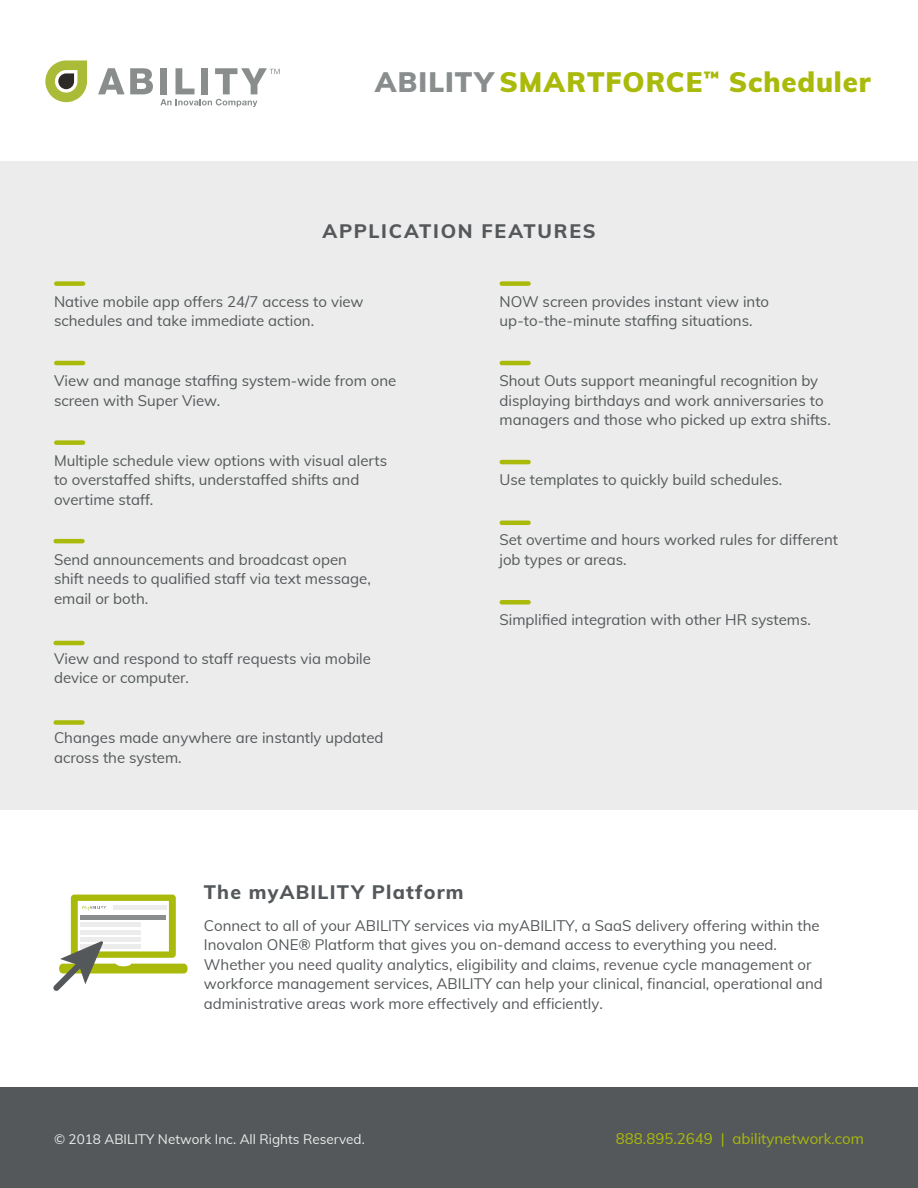
<style>
.page{position:relative;width:918px;height:1188px;background:#fff}
.page>*{position:absolute;margin:0;border:0;box-sizing:border-box;transform-origin:0 0}
.t1{font:900 27.6px "Muli";letter-spacing:.035em;color:#aaba0a}
.t2{font:800 19.5px "Muli";letter-spacing:.06em;color:#54585a}
.t3{font:800 19.5px "Muli";letter-spacing:.085em;color:#54585a}
.t4{font:15px/19.5px "Muli";color:#54585a}
.t5{font:15px "Muli";color:#aaba0a}
.t6{font:13.5px "Muli";color:#ebeceb}
.s1{color:#898d8d}
</style>
<div class="page">
<div style="left:0;top:1088px;width:918px;height:100px;background:#54585a"></div>
<div style="left:0;top:161px;width:918px;height:649px;background:#ebeceb"></div>
<div style="left:56px;top:281px;width:27px;height:5px;background:#aaba0a"></div>
<div style="left:56px;top:440px;width:27px;height:5px;background:#aaba0a"></div>
<hr style="left:56px;top:361px;width:27px;height:4px;background:#aaba0a">
<hr style="left:56px;top:539px;width:26px;height:4px;background:#aaba0a">
<hr style="left:56px;top:641px;width:26px;height:4px;background:#aaba0a">
<div style="left:56px;top:720px;width:26px;height:5px;background:#aaba0a"></div>
<div style="left:502px;top:281px;width:27px;height:5px;background:#aaba0a"></div>
<hr style="left:502px;top:460px;width:27px;height:4px;background:#aaba0a">
<hr style="left:502px;top:361px;width:27px;height:4px;background:#aaba0a">
<hr style="left:502px;top:521px;width:27px;height:4px;background:#aaba0a">
<div style="left:502px;top:600px;width:27px;height:5px;background:#aaba0a"></div>
<svg style="left:53px;top:895px;width:135px;height:96px"></svg>
<svg style="left:98px;top:68px;width:55px;height:26px"></svg>
<svg style="left:45px;top:60px;width:42px;height:42px"></svg>
<svg style="left:160px;top:68px;width:120px;height:39px"></svg>
<h1 class="t1" style="left:375px;top:62px;width:497px"><span class="s1">ABILITY</span> SMARTFORCE<sup>™</sup> Scheduler</h1>
<h2 class="t3" style="left:322px;top:217px;width:275px">APPLICATION FEATURES</h2>
<p class="t4" style="left:54px;top:291px;width:311px">Native mobile app offers 24/7 access to view schedules and take immediate action.</p>
<p class="t4" style="left:54px;top:371px;width:344px">View and manage staffing system-wide from one screen with Super View.</p>
<p class="t4" style="left:54px;top:450px;width:335px">Multiple schedule view options with visual alerts to overstaffed shifts, understaffed shifts and overtime staff.</p>
<p class="t4" style="left:54px;top:549px;width:318px">Send announcements and broadcast open shift needs to qualified staff via text message, email or both.</p>
<p class="t4" style="left:54px;top:648px;width:319px">View and respond to staff requests via mobile device or computer.</p>
<p class="t4" style="left:54px;top:728px;width:331px">Changes made anywhere are instantly updated across the system.</p>
<p class="t4" style="left:500px;top:291px;width:271px">NOW screen provides instant view into up-to-the-minute staffing situations.</p>
<p class="t4" style="left:500px;top:371px;width:333px">Shout Outs support meaningful recognition by displaying birthdays and work anniversaries to managers and those who picked up extra shifts.</p>
<p class="t4" style="left:500px;top:470px;width:284px">Use templates to quickly build schedules.</p>
<p class="t4" style="left:500px;top:530px;width:340px">Set overtime and hours worked rules for different job types or areas.</p>
<p class="t4" style="left:500px;top:609px;width:313px">Simplified integration with other HR systems.</p>
<h2 class="t2" style="left:204px;top:878px;width:261px">The myABILITY Platform</h2>
<p class="t4" style="left:204px;top:915px;width:621px">Connect to all of your ABILITY services via myABILITY, a SaaS delivery offering within the Inovalon ONE® Platform that gives you on-demand access to everything you need.<br>Whether you need quality analytics, eligibility and claims, revenue cycle management or workforce management services, ABILITY can help your clinical, financial, operational and administrative areas work more effectively and efficiently.</p>
<p class="t6" style="left:54px;top:1129px;width:312px">© 2018 ABILITY Network Inc. All Rights Reserved.</p>
<p class="t5" style="left:616px;top:1127px;width:250px">888.895.2649 | abilitynetwork.com</p>
</div>
